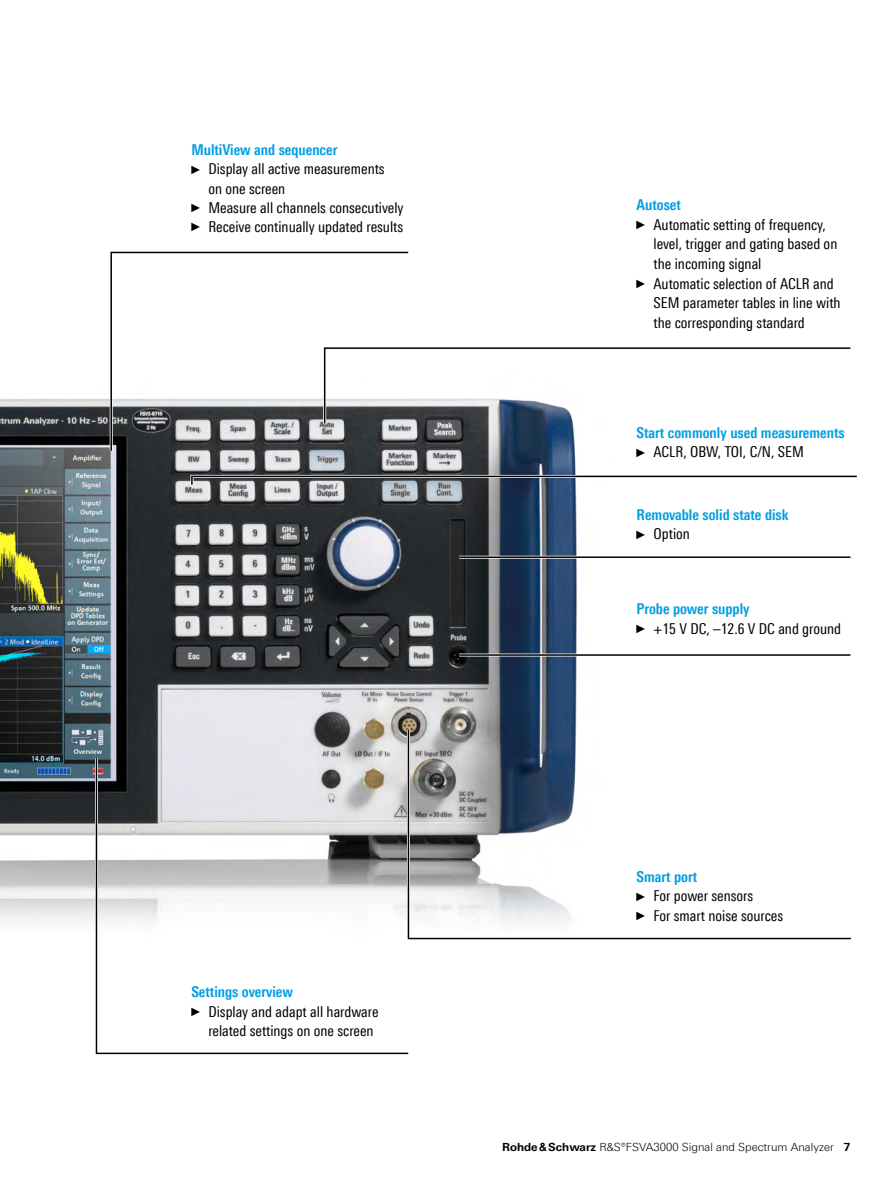
<style>
.page{position:relative;width:893px;height:1191px;background:#fff}
.page>*{position:absolute;margin:0;border:0;box-sizing:border-box;transform-origin:0 0}
.t1{font:15px/19.5px "Linotype Univers 420 Cn";color:#000}
._10_pt_cond_Uebersch{font:700 15px "Linotype Univers 620 Cn";color:#009ee3}
.t2{font:300 11.25px "Linotype Univers 330";color:#000}
.s1{font-family:"Arial Narrow";font-size:12px}
.s2{font-family:"Linotype Univers 630";font-weight:700}
</style>
<div class="page">
<img style="left:0;top:399px;width:577px;height:522px">
<hr style="left:459px;top:653px;width:391px;height:3px;background:#fff">
<hr style="left:459px;top:654px;width:391px;height:2px;background:#000">
<svg style="left:407px;top:728px;width:444px;height:212px"></svg>
<hr style="left:459px;top:556px;width:391px;height:3px;background:#fff">
<hr style="left:459px;top:556px;width:391px;height:2px;background:#000">
<svg style="left:411px;top:347px;width:440px;height:78px"></svg>
<svg style="left:189px;top:473px;width:668px;height:14px"></svg>
<svg style="left:95px;top:756px;width:315px;height:298px"></svg>
<svg style="left:108px;top:347px;width:303px;height:107px"></svg>
<svg style="left:110px;top:251px;width:300px;height:201px"></svg>
<p class="_10_pt_cond_Uebersch" style="left:191px;top:141px;width:148px">MultiView and sequencer</p>
<p class="t1" style="left:208px;top:159px;width:178px;text-indent:-17px"><span class="s1">►</span> Display all active measurements on one screen</p>
<p class="t1" style="left:191px;top:197px;width:214px"><span class="s1">►</span> Measure all channels consecutively</p>
<p class="t1" style="left:191px;top:217px;width:213px"><span class="s1">►</span> Receive continually updated results</p>
<p class="_10_pt_cond_Uebersch" style="left:191px;top:983px;width:103px">Settings overview</p>
<p class="t1" style="left:208px;top:1001px;width:172px;text-indent:-17px"><span class="s1">►</span> Display and adapt all hardware related settings on one screen</p>
<p class="_10_pt_cond_Uebersch" style="left:637px;top:196px;width:46px">Autoset</p>
<p class="t1" style="left:654px;top:215px;width:185px;text-indent:-17px"><span class="s1">►</span> Automatic setting of frequency, level, trigger and gating based on the incoming signal</p>
<p class="t1" style="left:654px;top:273px;width:189px;text-indent:-17px"><span class="s1">►</span> Automatic selection of ACLR and<br>SEM parameter tables in line with the corresponding standard</p>
<p class="_10_pt_cond_Uebersch" style="left:637px;top:423px;width:210px">Start commonly used measurements</p>
<p class="t1" style="left:637px;top:442px;width:169px"><span class="s1">►</span> ACLR, OBW, TOI, C/N, SEM</p>
<p class="_10_pt_cond_Uebersch" style="left:637px;top:505px;width:153px">Removable solid state disk</p>
<p class="t1" style="left:637px;top:524px;width:55px"><span class="s1">►</span> Option</p>
<p class="_10_pt_cond_Uebersch" style="left:637px;top:600px;width:114px">Probe power supply</p>
<p class="t1" style="left:637px;top:618px;width:206px"><span class="s1">►</span> +15 V DC, –12.6 V DC and ground</p>
<p class="_10_pt_cond_Uebersch" style="left:637px;top:867px;width:62px">Smart port</p>
<p class="t1" style="left:637px;top:886px;width:118px"><span class="s1">►</span> For power sensors</p>
<p class="t1" style="left:637px;top:905px;width:148px"><span class="s1">►</span> For smart noise sources</p>
<p class="t2" style="left:502px;top:1140px;width:350px"><span class="s2">Rohde&amp;Schwarz</span> R&amp;S®FSVA3000 Signal and Spectrum Analyzer <span class="s2">7</span></p>
</div>
